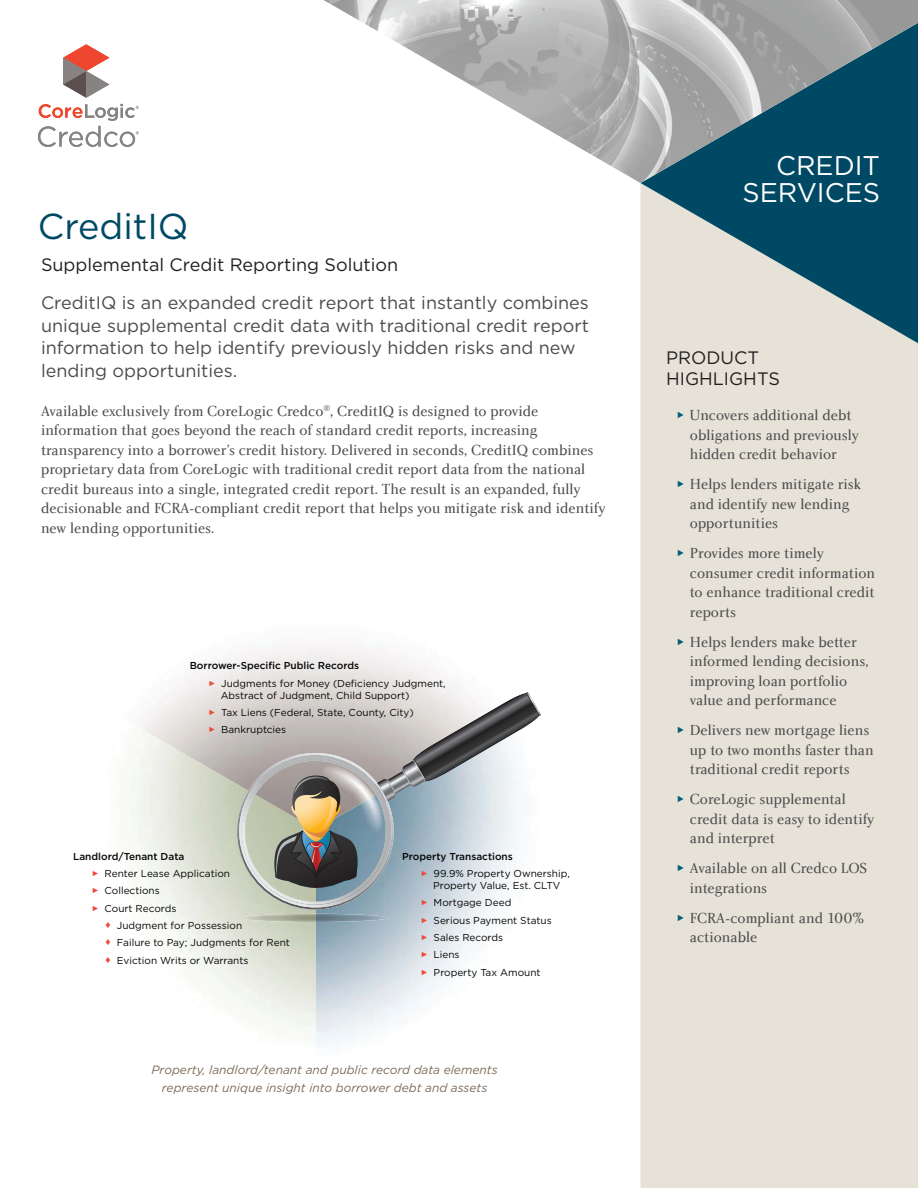
<style>
.page{position:relative;width:918px;height:1188px;background:#fff}
.page>*{position:absolute;margin:0;border:0;box-sizing:border-box;transform-origin:0 0}
.Headline_DS{font:36px "Gotham";color:#004964}
.Cover_Title{font:27px/27px "Gotham";color:#fff;text-align:right}
.Body_Text{font:18px/22.5px "Gotham";color:#4b4c4d}
.Subtitle_DS{font:18px/21px "Gotham";color:#231f20}
.Bullet{font:15px/19.5px "Charlotte Com";color:#4b4c4d}
.Body_Text-2{font:15px/19.5px "Charlotte Com";color:#4b4c4d}
.Body_Text-3{font:italic 12px/18px "Gotham";color:#7c6954;text-align:center}
.t1{font:10.05px/17.4px "Gotham";color:#040605}
.t2{font:500 10.05px "Gotham";color:#040605}
.s1{font-weight:500}
.s2{font-family:"Arial";font-size:7.35px;color:#ef4935}
.s3{font-family:"Arial";color:#ef4935}
.s4{font-family:"Arial";font-size:9px;color:#005d79}
</style>
<div class="page">
<div style="left:641px;top:351px;width:277px;height:837px;background:#e6e2d7"></div>
<svg style="left:641px;top:183px;width:277px;height:168px;background:#7898a0"></svg>
<img style="left:324px;top:0;width:594px;height:183px">
<svg style="left:63px;top:44px;width:46px;height:54px"></svg>
<svg style="left:38px;top:104px;width:101px;height:43px"></svg>
<img style="left:281px;top:922px;width:69px;height:126px">
<img style="left:190px;top:757px;width:38px;height:34px">
<img style="left:241px;top:916px;width:147px;height:6px">
<svg style="left:228px;top:692px;width:313px;height:224px;background:#b5b8b7"></svg>
<p class="Headline_DS" style="left:38px;top:203px;width:152px">CreditIQ</p>
<p class="Subtitle_DS" style="left:41px;top:253px;width:359px">Supplemental Credit Reporting Solution</p>
<p class="Body_Text" style="left:41px;top:291px;width:549px">CreditIQ is an expanded credit report that instantly combines unique supplemental credit data with traditional credit report information to help identify previously hidden risks and new lending opportunities.</p>
<p class="Body_Text-2" style="left:41px;top:402px;width:566px">Available exclusively from CoreLogic Credco<sup>®</sup>, CreditIQ is designed to provide information that goes beyond the reach of standard credit reports, increasing transparency into a borrower’s credit history. Delivered in seconds, CreditIQ combines proprietary data from CoreLogic with traditional credit report data from the national credit bureaus into a single, integrated credit report. The result is an expanded, fully decisionable and FCRA-compliant credit report that helps you mitigate risk and identify new lending opportunities.</p>
<p class="t1" style="left:208px;top:657px;width:239px;text-indent:-19px"><span class="s1">Borrower-Specific Public Records<br></span><span class="s2">►</span> Judgments for Money (Deficiency Judgment,</p>
<p class="t1" style="left:208px;top:686px;width:207px;text-indent:12px">Abstract of Judgment, Child Support) <span class="s2">►</span> Tax Liens (Federal, State, County, City) <span class="s2">►</span> Bankruptcies</p>
<p class="t2" style="left:73px;top:850px;width:113px">Landlord/Tenant Data</p>
<p class="t1" style="left:92px;top:865px;width:140px"><span class="s2">►</span> Renter Lease Application</p>
<p class="t1" style="left:92px;top:882px;width:69px"><span class="s2">►</span> Collections</p>
<p class="t1" style="left:92px;top:899px;width:86px"><span class="s2">►</span> Court Records</p>
<p class="t1" style="left:106px;top:917px;width:138px"><span class="s3">♦</span> Judgment for Possession</p>
<p class="t1" style="left:106px;top:934px;width:186px"><span class="s3">♦</span> Failure to Pay; Judgments for Rent</p>
<p class="t1" style="left:106px;top:951px;width:144px"><span class="s3">♦</span> Eviction Writs or Warrants</p>
<p class="t1" style="left:421px;top:847px;width:151px;text-indent:-19px"><span class="s1">Property Transactions<br></span><span class="s2">►</span> 99.9% Property Ownership,</p>
<p class="t1" style="left:421px;top:877px;width:141px;text-indent:12px">Property Value, Est. CLTV <span class="s2">►</span> Mortgage Deed<br><span class="s2">►</span> Serious Payment Status <span class="s2">►</span> Sales Records<br><span class="s2">►</span> Liens<br><span class="s2">►</span> Property Tax Amount</p>
<p class="Body_Text-3" style="left:152px;top:1060px;width:347px">Property, landlord/tenant and public record data elements represent unique insight into borrower debt and assets</p>
<p class="Cover_Title" style="left:742px;top:151px;width:139px">CREDIT<br>SERVICES</p>
<p class="Subtitle_DS" style="left:666px;top:346px;width:115px">PRODUCT<br>HIGHLIGHTS</p>
<p class="Bullet" style="left:690px;top:406px;width:170px;text-indent:-13px"><span class="s4">►</span> Uncovers additional debt obligations and previously hidden credit behavior</p>
<p class="Bullet" style="left:690px;top:475px;width:173px;text-indent:-13px"><span class="s4">►</span> Helps lenders mitigate risk and identify new lending opportunities</p>
<p class="Bullet" style="left:690px;top:544px;width:187px;text-indent:-13px"><span class="s4">►</span> Provides more timely consumer credit information to enhance traditional credit reports</p>
<p class="Bullet" style="left:690px;top:632px;width:180px;text-indent:-13px"><span class="s4">►</span> Helps lenders make better informed lending decisions, improving loan portfolio value and performance</p>
<p class="Bullet" style="left:690px;top:721px;width:185px;text-indent:-13px"><span class="s4">►</span> Delivers new mortgage liens up to two months faster than traditional credit reports</p>
<p class="Bullet" style="left:690px;top:790px;width:186px;text-indent:-13px"><span class="s4">►</span> CoreLogic supplemental credit data is easy to identify and interpret</p>
<p class="Bullet" style="left:690px;top:859px;width:179px;text-indent:-13px"><span class="s4">►</span> Available on all Credco LOS integrations</p>
<p class="Bullet" style="left:690px;top:908px;width:176px;text-indent:-13px"><span class="s4">►</span> FCRA-compliant and 100% actionable</p>
</div>
